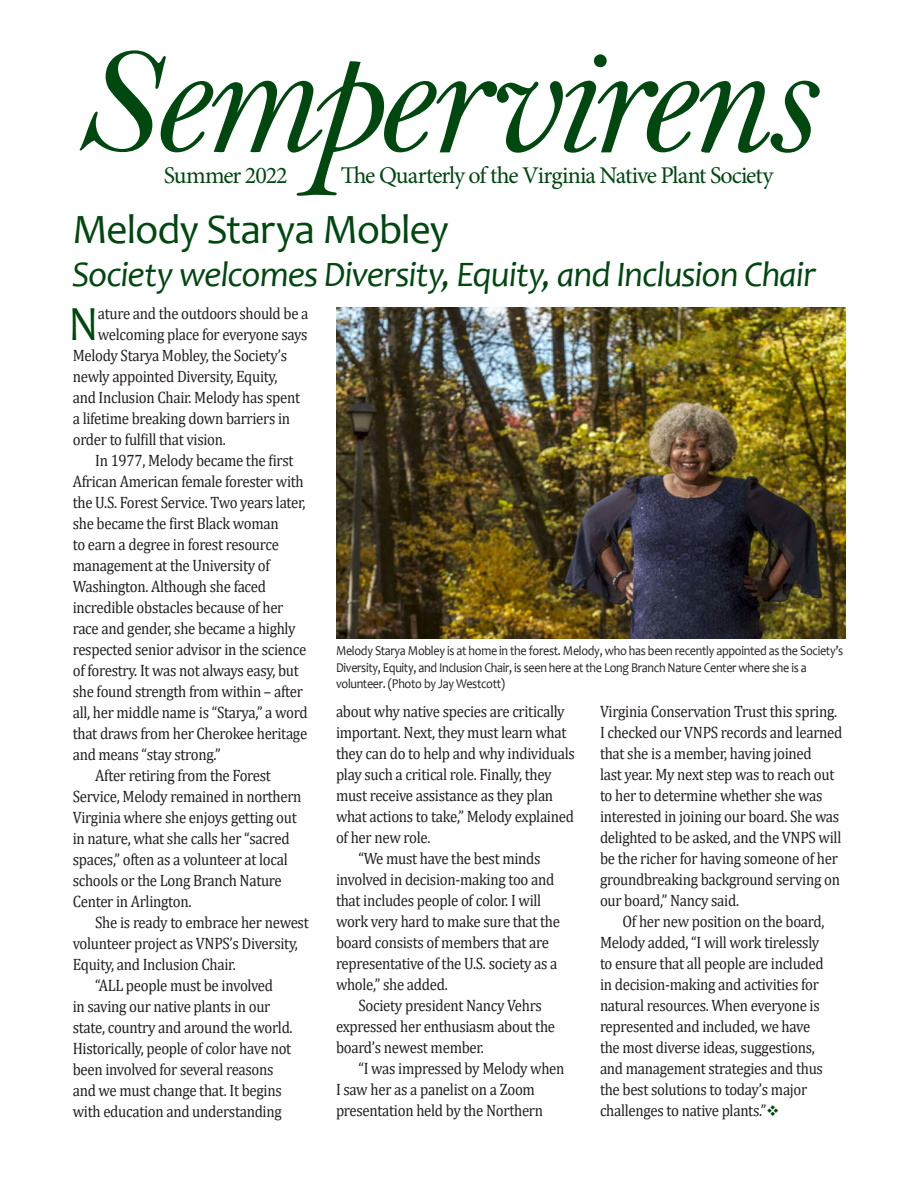
<style>
.page{position:relative;width:918px;height:1188px;background:#fff}
.page>*{position:absolute;margin:0;border:0;box-sizing:border-box;transform-origin:0 0}
.t1{font:166.5px "Bell MT Italic";letter-spacing:-.04em;color:#004710}
._2-line_drop_cap__no{font:49.5px "Candara";color:#004710;scale:.9 1}
.hed-1{font:42px "Candara";letter-spacing:-.03em;color:#004710}
.hed-1-2{font:italic 36px "Candara";letter-spacing:-.025em;color:#004710}
.flag-subtitle{font:24px "Minion Pro";letter-spacing:-.045em;color:#004710}
._2-line_drop_cap__no-2{font:16.5px/21px "Cambria";letter-spacing:-.02em;color:#231f20;scale:.9 1}
._2-line_drop_cap__no-3{font:13.5px/16.5px "Candara";letter-spacing:-.025em;color:#231f20;scale:.9 1}
.s1{font-size:154.5px}
.s2{color:#004710}
</style>
<div class="page">
<img style="left:336px;top:308px;width:510px;height:331px">
<p class="t1" style="left:73px;top:-1px;width:742px"><span class="s1">S</span>empervirens</p>
<p class="flag-subtitle" style="left:164px;top:160px;width:125px">Summer 2022</p>
<p class="flag-subtitle" style="left:341px;top:160px;width:434px">The Quarterly of the Virginia Native Plant Society</p>
<p class="hed-1" style="left:72px;top:203px;width:379px">Melody Starya Mobley</p>
<p class="hed-1-2" style="left:72px;top:252px;width:746px">Society welcomes Diversity, Equity, and Inclusion Chair</p>
<p class="_2-line_drop_cap__no" style="left:69px;top:293px;width:35px">N</p>
<p class="_2-line_drop_cap__no-2" style="left:98px;top:303px;width:236px">ature and the outdoors should be a</p>
<p class="_2-line_drop_cap__no-2" style="left:98px;top:324px;width:235px">welcoming place for everyone says</p>
<p class="_2-line_drop_cap__no-2" style="left:73px;top:345px;width:240px">Melody Starya Mobley, the Society’s</p>
<p class="_2-line_drop_cap__no-2" style="left:73px;top:366px;width:229px">newly appointed Diversity, Equity,</p>
<p class="_2-line_drop_cap__no-2" style="left:73px;top:387px;width:254px">and Inclusion Chair. Melody has spent</p>
<p class="_2-line_drop_cap__no-2" style="left:73px;top:408px;width:243px">a lifetime breaking down barriers in</p>
<p class="_2-line_drop_cap__no-2" style="left:73px;top:429px;width:172px">order to fulfill that vision.</p>
<p class="_2-line_drop_cap__no-2" style="left:73px;top:450px;width:263px;text-indent:22px">In 1977, Melody became the first African American female forester with the U.S. Forest Service. Two years later, she became the first Black woman<br>to earn a degree in forest resource management at the University of Washington. Although she faced incredible obstacles because of her race and gender, she became a highly respected senior advisor in the science of forestry. It was not always easy, but she found strength from within – after all, her middle name is “Starya,” a word that draws from her Cherokee heritage and means “stay strong.”</p>
<p class="_2-line_drop_cap__no-2" style="left:73px;top:765px;width:256px;text-indent:22px">After retiring from the Forest Service, Melody remained in northern Virginia where she enjoys getting out in nature, what she calls her “sacred spaces,” often as a volunteer at local schools or the Long Branch Nature Center in Arlington.</p>
<p class="_2-line_drop_cap__no-2" style="left:73px;top:912px;width:264px;text-indent:22px">She is ready to embrace her newest volunteer project as VNPS’s Diversity,<br>Equity, and Inclusion Chair.</p>
<p class="_2-line_drop_cap__no-2" style="left:73px;top:975px;width:246px;text-indent:22px">“ALL people must be involved<br>in saving our native plants in our state, country and around the world.<br>Historically, people of color have not been involved for several reasons and we must change that. It begins with education and understanding</p>
<p class="_2-line_drop_cap__no-3" style="left:336px;top:643px;width:565px">Melody Starya Mobley is at home in the forest. Melody, who has been recently appointed as the Society’s<br>Diversity, Equity, and Inclusion Chair, is seen here at the Long Branch Nature Center where she is a volunteer. (Photo by Jay Westcott)</p>
<p class="_2-line_drop_cap__no-2" style="left:336px;top:701px;width:267px">about why native species are critically important. Next, they must learn what they can do to help and why individuals play such a critical role. Finally, they must receive assistance as they plan what actions to take,” Melody explained of her new role.</p>
<p class="_2-line_drop_cap__no-2" style="left:336px;top:848px;width:250px;text-indent:22px">“We must have the best minds involved in decision-making too and that includes people of color. I will work very hard to make sure that the board consists of members that are representative of the U.S. society as a whole,” she added.</p>
<p class="_2-line_drop_cap__no-2" style="left:336px;top:995px;width:245px;text-indent:22px">Society president Nancy Vehrs expressed her enthusiasm about the board’s newest member.</p>
<p class="_2-line_drop_cap__no-2" style="left:336px;top:1058px;width:255px;text-indent:22px">“I was impressed by Melody when<br>I saw her as a panelist on a Zoom presentation held by the Northern</p>
<p class="_2-line_drop_cap__no-2" style="left:600px;top:701px;width:271px">Virginia Conservation Trust this spring.<br>I checked our VNPS records and learned that she is a member, having joined<br>last year. My next step was to reach out to her to determine whether she was interested in joining our board. She was delighted to be asked, and the VNPS will be the richer for having someone of her groundbreaking background serving on our board,” Nancy said.</p>
<p class="_2-line_drop_cap__no-2" style="left:600px;top:911px;width:251px;text-indent:22px">Of her new position on the board, Melody added, “I will work tirelessly to ensure that all people are included in decision-making and activities for natural resources. When everyone is represented and included, we have the most diverse ideas, suggestions, and management strategies and thus the best solutions to today’s major challenges to native plants.”<span class="s2">❖</span></p>
</div>
